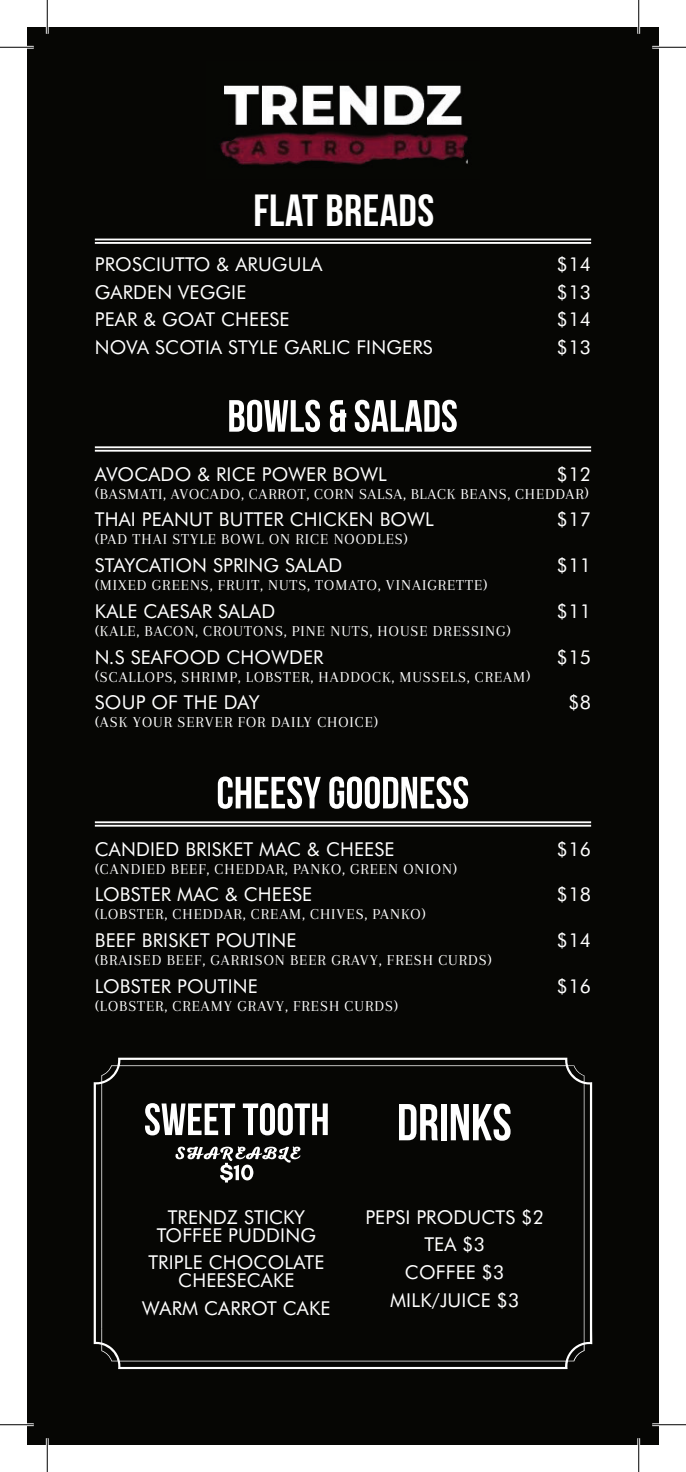
<style>
.page{position:relative;width:686px;height:1472px;background:#fff}
.page>*{position:absolute;margin:0;border:0;box-sizing:border-box;transform-origin:0 0}
.t1{font:45px "Bebas Neue";letter-spacing:.01em;color:#fff}
.t2{font:19.12px/27.7px "Futura BT";letter-spacing:.01em;color:#fff;text-align:center}
.t3{font:15.75px "Arapey";letter-spacing:.065em;color:#fff}
</style>
<div class="page">
<div style="left:27px;top:27px;width:632px;height:1417px;background:#060604"></div>
<hr style="left:95px;top:238px;width:496px;height:2px;background:#fff">
<hr style="left:95px;top:242px;width:496px;height:2px;background:#fff">
<hr style="left:95px;top:446px;width:496px;height:2px;background:#fff">
<hr style="left:95px;top:450px;width:496px;height:1px;background:#fff">
<hr style="left:95px;top:821px;width:496px;height:2px;background:#fff">
<hr style="left:95px;top:825px;width:496px;height:1px;background:#fff">
<img style="left:220px;top:85px;width:248px;height:80px">
<svg style="left:229px;top:400px;width:91px;height:32px"></svg>
<svg style="left:330px;top:400px;width:16px;height:32px"></svg>
<svg style="left:355px;top:400px;width:102px;height:32px"></svg>
<svg style="left:218px;top:776px;width:103px;height:33px"></svg>
<svg style="left:329px;top:776px;width:139px;height:33px"></svg>
<svg style="left:94px;top:1057px;width:498px;height:312px"></svg>
<svg style="left:145px;top:1103px;width:90px;height:32px"></svg>
<svg style="left:243px;top:1103px;width:85px;height:32px"></svg>
<svg style="left:175px;top:1146px;width:125px;height:36px"></svg>
<svg style="left:399px;top:1104px;width:39px;height:36px"></svg>
<div style="left:441px;top:1104px;width:6px;height:36px;background:#fff"></div>
<svg style="left:451px;top:1103px;width:59px;height:37px"></svg>
<hr style="left:0;top:46px;width:34px;height:3px;background:#fff">
<hr style="left:652px;top:46px;width:34px;height:3px;background:#fff">
<hr style="left:0;top:1423px;width:34px;height:3px;background:#fff">
<hr style="left:652px;top:1423px;width:34px;height:3px;background:#fff">
<hr style="left:46px;top:0;width:3px;height:34px;background:#fff">
<hr style="left:46px;top:1438px;width:3px;height:34px;background:#fff">
<hr style="left:637px;top:0;width:3px;height:34px;background:#fff">
<hr style="left:637px;top:1438px;width:3px;height:34px;background:#fff">
<hr style="left:0;top:47px;width:34px;height:1px;background:#000">
<hr style="left:652px;top:47px;width:34px;height:1px;background:#000">
<hr style="left:0;top:1424px;width:34px;height:1px;background:#000">
<hr style="left:652px;top:1424px;width:34px;height:1px;background:#000">
<hr style="left:47px;top:0;width:1px;height:34px;background:#000">
<hr style="left:47px;top:1438px;width:1px;height:34px;background:#000">
<hr style="left:638px;top:0;width:1px;height:34px;background:#000">
<hr style="left:638px;top:1438px;width:1px;height:34px;background:#000">
<h1 class="t1" style="left:253px;top:186px;width:182px">FLAT BREADS</h1>
<p class="t2" style="left:95px;top:250px;width:229px">PROSCIUTTO &amp; ARUGULA</p>
<p class="t2" style="left:557px;top:250px;width:36px">$14</p>
<p class="t2" style="left:95px;top:278px;width:153px">GARDEN VEGGIE</p>
<p class="t2" style="left:557px;top:278px;width:36px">$13</p>
<p class="t2" style="left:95px;top:305px;width:196px">PEAR &amp; GOAT CHEESE</p>
<p class="t2" style="left:557px;top:305px;width:36px">$14</p>
<p class="t2" style="left:95px;top:333px;width:339px">NOVA SCOTIA STYLE GARLIC FINGERS</p>
<p class="t2" style="left:557px;top:333px;width:36px">$13</p>
<p class="t2" style="left:95px;top:460px;width:293px">AVOCADO &amp; RICE POWER BOWL</p>
<p class="t2" style="left:557px;top:460px;width:36px">$12</p>
<p class="t3" style="left:95px;top:485px;width:495px">(BASMATI, AVOCADO, CARROT, CORN SALSA, BLACK BEANS, CHEDDAR)</p>
<p class="t2" style="left:95px;top:505px;width:340px">THAI PEANUT BUTTER CHICKEN BOWL</p>
<p class="t2" style="left:557px;top:505px;width:36px">$17</p>
<p class="t3" style="left:95px;top:530px;width:315px">(PAD THAI STYLE BOWL ON RICE NOODLES)</p>
<p class="t2" style="left:95px;top:551px;width:249px">STAYCATION SPRING SALAD</p>
<p class="t2" style="left:557px;top:551px;width:36px">$11</p>
<p class="t3" style="left:95px;top:576px;width:394px">(MIXED GREENS, FRUIT, NUTS, TOMATO, VINAIGRETTE)</p>
<p class="t2" style="left:95px;top:597px;width:182px">KALE CAESAR SALAD</p>
<p class="t2" style="left:557px;top:597px;width:36px">$11</p>
<p class="t3" style="left:95px;top:622px;width:417px">(KALE, BACON, CROUTONS, PINE NUTS, HOUSE DRESSING)</p>
<p class="t2" style="left:95px;top:642px;width:230px">N.S SEAFOOD CHOWDER</p>
<p class="t2" style="left:557px;top:642px;width:36px">$15</p>
<p class="t3" style="left:95px;top:668px;width:437px">(SCALLOPS, SHRIMP, LOBSTER, HADDOCK, MUSSELS, CREAM)</p>
<p class="t2" style="left:95px;top:688px;width:166px">SOUP OF THE DAY</p>
<p class="t2" style="left:568px;top:688px;width:24px">$8</p>
<p class="t3" style="left:95px;top:713px;width:285px">(ASK YOUR SERVER FOR DAILY CHOICE)</p>
<p class="t2" style="left:95px;top:835px;width:301px">CANDIED BRISKET MAC &amp; CHEESE</p>
<p class="t2" style="left:557px;top:835px;width:36px">$16</p>
<p class="t3" style="left:95px;top:860px;width:364px">(CANDIED BEEF, CHEDDAR, PANKO, GREEN ONION)</p>
<p class="t2" style="left:95px;top:880px;width:219px">LOBSTER MAC &amp; CHEESE</p>
<p class="t2" style="left:557px;top:880px;width:36px">$18</p>
<p class="t3" style="left:95px;top:905px;width:333px">(LOBSTER, CHEDDAR, CREAM, CHIVES, PANKO)</p>
<p class="t2" style="left:95px;top:926px;width:203px">BEEF BRISKET POUTINE</p>
<p class="t2" style="left:557px;top:926px;width:36px">$14</p>
<p class="t3" style="left:95px;top:951px;width:399px">(BRAISED BEEF, GARRISON BEER GRAVY, FRESH CURDS)</p>
<p class="t2" style="left:95px;top:972px;width:165px">LOBSTER POUTINE</p>
<p class="t2" style="left:557px;top:972px;width:36px">$16</p>
<p class="t3" style="left:95px;top:997px;width:305px">(LOBSTER, CREAMY GRAVY, FRESH CURDS)</p>
<p class="t2" style="left:157px;top:1207px;width:161px;line-height:18px">TRENDZ STICKY<br>TOFFEE PUDDING</p>
<p class="t2" style="left:148px;top:1253px;width:177px;line-height:18px">TRIPLE CHOCOLATE<br>CHEESECAKE</p>
<p class="t2" style="left:142px;top:1294px;width:190px">WARM CARROT CAKE</p>
<p class="t2" style="left:365px;top:1202px;width:180px">PEPSI PRODUCTS $2<br>TEA $3<br>COFFEE $3<br>MILK/JUICE $3</p>
</div>
